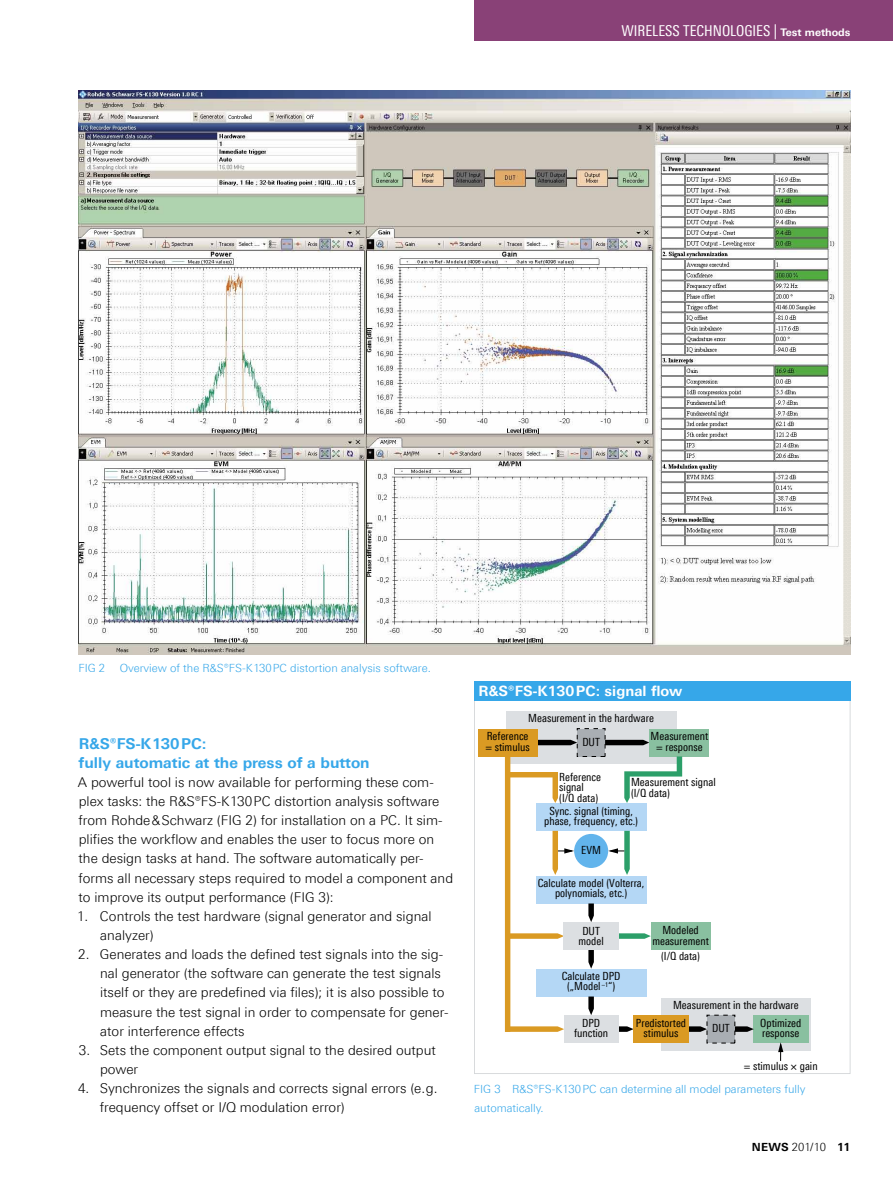
<style>
.page{position:relative;width:893px;height:1191px;background:#fff}
.page>*{position:absolute;margin:0;border:0;box-sizing:border-box;transform-origin:0 0}
._03_Überschrift_1{font:700 15px/19.2px "Linotype Univers 630";color:#36a7e9}
.Rubrik_rebü{font:15px "Linotype Univers 420 Cn";color:#fff}
.t1{font:700 14.25px "Linotype Univers 630";color:#fff}
._04_Fließtext_Numeri{font:300 13.5px/19.2px "Linotype Univers 330";color:#000}
._04_Fließtext_oAo{font:300 13.5px/19.2px "Linotype Univers 330";color:#000}
.t2{font:11.25px/10.4px "Linotype Univers 420 Cn";color:#000;text-align:center}
.Bildlegende{font:300 11.25px/19.2px "Linotype Univers 330";color:#36a7e9}
.t3{font:700 11.25px "Linotype Univers 630";letter-spacing:.01em;color:#000}
.s1{font-family:"Linotype Univers 630";font-weight:700;font-size:10.5px}
.s2{font-family:"Linotype Univers 330";font-weight:300}
</style>
<div class="page">
<img style="left:79px;top:90px;width:771px;height:565px">
<svg style="left:474px;top:701px;width:376px;height:373px"></svg>
<div style="left:474px;top:681px;width:376px;height:20px;background:#36a7e9"></div>
<div style="left:661px;top:998px;width:150px;height:52px;background:#dcdfe2"></div>
<div style="left:506px;top:711px;width:170px;height:53px;background:#dcdfe2"></div>
<div style="left:577px;top:728px;width:28px;height:28px;background:#a9aeb3"></div>
<div style="left:577px;top:728px;width:28px;height:29px;border:1px dashed #000"></div>
<svg style="left:537px;top:740px;width:40px;height:5px"></svg>
<svg style="left:605px;top:740px;width:44px;height:5px"></svg>
<div style="left:650px;top:728px;width:59px;height:28px;background:#89c0a0"></div>
<div style="left:478px;top:728px;width:59px;height:28px;background:#da9a23"></div>
<div style="left:536px;top:803px;width:110px;height:28px;background:#b4d7f5"></div>
<div style="left:574px;top:834px;width:34px;height:34px;background:#62b4ec;border-radius:50%"></div>
<div style="left:536px;top:875px;width:110px;height:28px;background:#b4d7f5"></div>
<svg style="left:608px;top:831px;width:22px;height:44px"></svg>
<svg style="left:624px;top:756px;width:58px;height:47px"></svg>
<svg style="left:588px;top:903px;width:6px;height:19px"></svg>
<div style="left:651px;top:922px;width:59px;height:28px;background:#89c0a0"></div>
<div style="left:753px;top:1015px;width:55px;height:28px;background:#89c0a0"></div>
<svg style="left:619px;top:933px;width:32px;height:5px"></svg>
<svg style="left:588px;top:950px;width:6px;height:18px"></svg>
<div style="left:536px;top:968px;width:110px;height:28px;background:#b4d7f5"></div>
<svg style="left:588px;top:996px;width:6px;height:19px"></svg>
<svg style="left:619px;top:1026px;width:14px;height:5px"></svg>
<svg style="left:505px;top:756px;width:69px;height:275px"></svg>
<svg style="left:689px;top:1026px;width:18px;height:5px"></svg>
<div style="left:633px;top:1015px;width:56px;height:28px;background:#da9a23"></div>
<svg style="left:735px;top:1026px;width:19px;height:5px"></svg>
<div style="left:707px;top:1015px;width:28px;height:28px;background:#a9aeb3"></div>
<svg style="left:778px;top:1042px;width:5px;height:19px"></svg>
<div style="left:563px;top:922px;width:56px;height:28px;background:#dcdfe2"></div>
<div style="left:564px;top:1015px;width:55px;height:28px;background:#dcdfe2"></div>
<div style="left:474px;top:0;width:419px;height:40px;background:#894177"></div>
<p class="Rubrik_rebü" style="left:621px;top:22px;width:231px">WIRELESS TECHNOLOGIES | <span class="s1">Test methods</span></p>
<p class="Bildlegende" style="left:78px;top:658px;width:28px">FIG 2</p>
<p class="Bildlegende" style="left:120px;top:658px;width:313px">Overview of the R&amp;S®FS-K130PC distortion analysis software.</p>
<p class="_03_Überschrift_1" style="left:79px;top:733px;width:293px">R&amp;S®FS-K130PC:<br>fully automatic at the press of a button</p>
<p class="_04_Fließtext_oAo" style="left:78px;top:772px;width:377px">A powerful tool is now available for performing these com&shy;plex tasks: the R&amp;S®FS-K130PC distortion analysis software from Rohde&amp;Schwarz (FIG 2) for installation on a PC. It sim&shy;plifies the workflow and enables the user to focus more on the design tasks at hand. The software automatically per&shy;forms all necessary steps required to model a component and to improve its output performance (FIG 3):</p>
<p class="_04_Fließtext_Numeri" style="left:100px;top:906px;width:333px;text-indent:-23px">1. Controls the test hardware (signal generator and signal analyzer)</p>
<p class="_04_Fließtext_Numeri" style="left:100px;top:944px;width:350px;text-indent:-22px">2. Generates and loads the defined test signals into the sig&shy;nal generator (the software can generate the test signals itself or they are predefined via files); it is also possible to measure the test signal in order to compensate for gener&shy;ator interference effects</p>
<p class="_04_Fließtext_Numeri" style="left:100px;top:1040px;width:337px;text-indent:-21px">3. Sets the component output signal to the desired output power</p>
<p class="_04_Fließtext_Numeri" style="left:100px;top:1078px;width:339px;text-indent:-22px">4. Synchronizes the signals and corrects signal errors (e.g. frequency offset or I/Q modulation error)</p>
<p class="t1" style="left:479px;top:683px;width:205px">R&amp;S®FS-K130PC: signal flow</p>
<p class="t2" style="left:528px;top:712px;width:127px">Measurement in the hardware</p>
<p class="t2" style="left:486px;top:731px;width:46px;text-align:left">Reference = stimulus</p>
<p class="t2" style="left:582px;top:737px;width:19px">DUT</p>
<p class="t2" style="left:651px;top:731px;width:59px">Measurement = response</p>
<p class="t2" style="left:559px;top:771px;width:43px;text-align:left">Reference signal (I/Q data)</p>
<p class="t2" style="left:631px;top:777px;width:86px;text-align:left">Measurement signal (I/Q data)</p>
<p class="t2" style="left:544px;top:805px;width:95px">Sync. signal (timing, phase, frequency, etc.)</p>
<p class="t2" style="left:581px;top:844px;width:21px">EVM</p>
<p class="t2" style="left:538px;top:877px;width:108px">Calculate model (Volterra, polynomials, etc.)</p>
<p class="t2" style="left:578px;top:925px;width:27px">DUT model</p>
<p class="t2" style="left:652px;top:925px;width:58px">Modeled measurement</p>
<p class="t2" style="left:661px;top:950px;width:40px">(I/Q data)</p>
<p class="t2" style="left:673px;top:999px;width:127px">Measurement in the hardware</p>
<p class="t2" style="left:562px;top:970px;width:60px">Calculate DPD („Model <sup>–1</sup>“)</p>
<p class="t2" style="left:574px;top:1017px;width:36px">DPD function</p>
<p class="t2" style="left:636px;top:1017px;width:52px">Predistorted stimulus</p>
<p class="t2" style="left:712px;top:1022px;width:19px">DUT</p>
<p class="t2" style="left:760px;top:1017px;width:43px;text-align:left">Optimized response</p>
<p class="t2" style="left:744px;top:1060px;width:75px">= stimulus × gain</p>
<p class="Bildlegende" style="left:474px;top:1079px;width:333px">FIG 3 R&amp;S®FS-K130PC can determine all model parameters fully automatically.</p>
<p class="t3" style="left:752px;top:1139px;width:100px">NEWS <span class="s2">201/10</span> 11</p>
</div>
